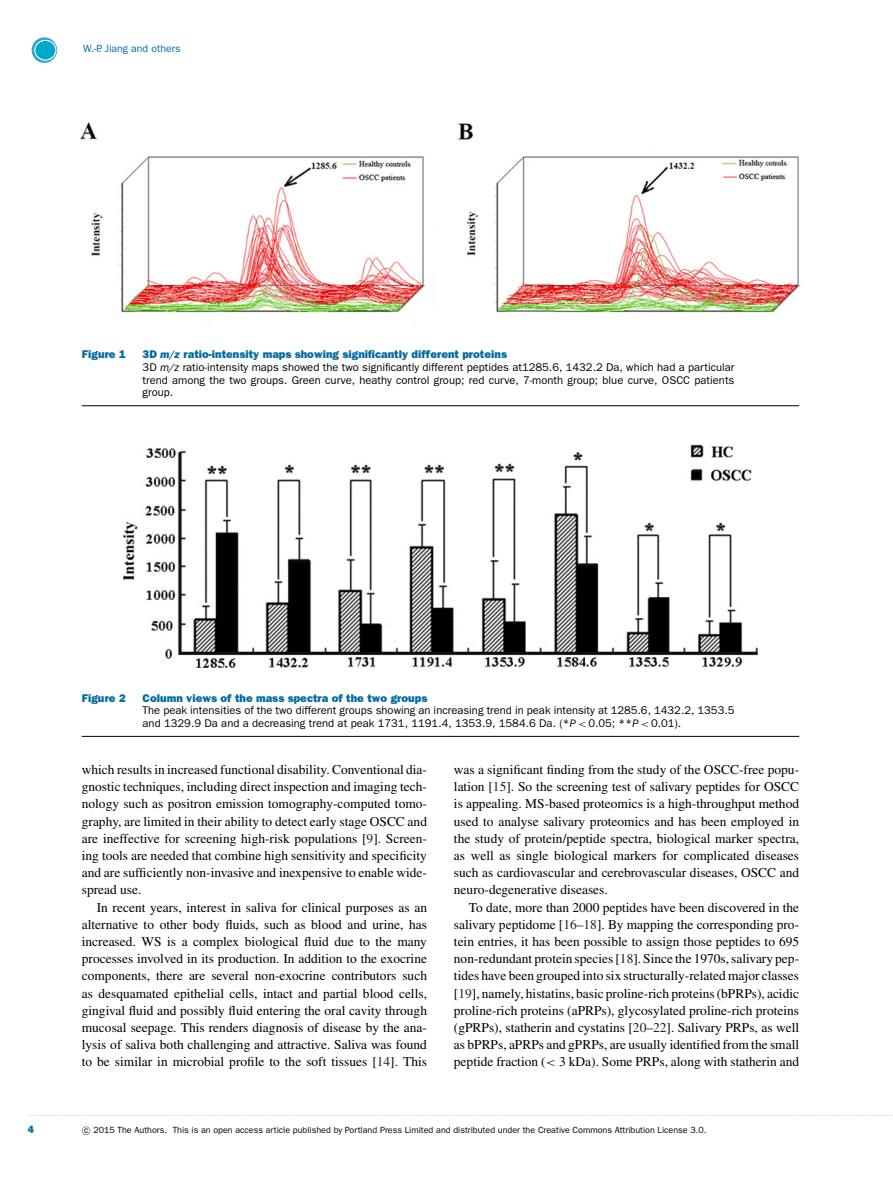
<style>
.page{position:relative;width:893px;height:1183px;background:#fff}
.page>*{position:absolute;margin:0;border:0;box-sizing:border-box;transform-origin:0 0}
.t1{font:13.5px/17.2px "Times";color:#000;text-align:justify}
.t2{font:11.25px/12.8px "Franklin Gothic";color:#000}
.t3{font:800 11.25px "Franklin Gothic";color:#006ca0}
.t4{font:10.5px "Franklin Gothic";color:#006ca0}
.t5{font:800 10.5px "Franklin Gothic";color:#006ca0}
.t6{font:9px "Franklin Gothic";color:#000}
.s1{font-weight:800;color:#006ca0}
.s2{font-weight:800;font-style:italic;color:#006ca0}
.s3{font-style:italic}
.s4{font-family:"RMTMI"}
.s5{color:#231f20}
.s6{font-family:"CMSY10"}
</style>
<div class="page">
<svg style="left:32px;top:37px;width:25px;height:26px"></svg>
<svg style="left:34px;top:39px;width:23px;height:22px"></svg>
<div style="left:35px;top:41px;width:20px;height:18px;background:#00a8cb;border-radius:50%"></div>
<img style="left:80px;top:122px;width:720px;height:202px">
<hr style="left:82px;top:405px;width:717px;height:1px;background:#000">
<img style="left:123px;top:444px;width:635px;height:223px">
<hr style="left:82px;top:735px;width:717px;height:1px;background:#000">
<p class="t4" style="left:83px;top:45px;width:99px">W.-P. Jiang and others</p>
<p class="t3" style="left:82px;top:350px;width:46px">Figure 1</p>
<p class="t2" style="left:143px;top:349px;width:593px"><span class="s1">3D</span> <span class="s2">m/z</span> <span class="s1">ratio-intensity maps showing significantly different proteins<br></span>3D <span class="s3">m/z</span> ratio-intensity maps showed the two significantly different peptides at1285.6, 1432.2 Da, which had a particular trend among the two groups. Green curve, heathy control group; red curve, 7-month group; blue curve, OSCC patients group.</p>
<p class="t3" style="left:82px;top:693px;width:46px">Figure 2</p>
<p class="t3" style="left:143px;top:693px;width:286px">Column views of the mass spectra of the two groups</p>
<p class="t2" style="left:143px;top:704px;width:593px">The peak intensities of the two different groups showing an increasing trend in peak intensity at 1285.6, 1432.2, 1353.5 and 1329.9 Da and a decreasing trend at peak 1731, 1191.4, 1353.9, 1584.6 Da. (*<span class="s3">P</span> <span class="s4">&lt;</span> 0.05; **<span class="s3">P</span> <span class="s4">&lt;</span> 0.01).</p>
<p class="t1" style="left:82px;top:762px;width:347px">which results in increased functional disability. Conventional dia&shy;gnostic techniques, including direct inspection and imaging tech&shy;nology such as positron emission tomography-computed tomo&shy;graphy, are limited in their ability to detect early stage OSCC and are ineffective for screening high-risk populations [<span class="s5">9</span>]. Screen&shy;ing tools are needed that combine high sensitivity and specificity and are sufficiently non-invasive and inexpensive to enable wide&shy;spread use.</p>
<p class="t1" style="left:82px;top:899px;width:347px;text-indent:15px">In recent years, interest in saliva for clinical purposes as an alternative to other body fluids, such as blood and urine, has increased. WS is a complex biological fluid due to the many processes involved in its production. In addition to the exocrine components, there are several non-exocrine contributors such as desquamated epithelial cells, intact and partial blood cells, gingival fluid and possibly fluid entering the oral cavity through mucosal seepage. This renders diagnosis of disease by the ana&shy;lysis of saliva both challenging and attractive. Saliva was found to be similar in microbial profile to the soft tissues [<span class="s5">14</span>]. This</p>
<p class="t1" style="left:454px;top:762px;width:347px">was a significant finding from the study of the OSCC-free popu&shy;lation [<span class="s5">15</span>]. So the screening test of salivary peptides for OSCC is appealing. MS-based proteomics is a high-throughput method used to analyse salivary proteomics and has been employed in the study of protein/peptide spectra, biological marker spectra, as well as single biological markers for complicated diseases such as cardiovascular and cerebrovascular diseases, OSCC and neuro-degenerative diseases.</p>
<p class="t1" style="left:454px;top:899px;width:347px;text-indent:15px">To date, more than 2000 peptides have been discovered in the salivary peptidome [<span class="s5">16</span>–<span class="s5">18</span>]. By mapping the corresponding pro&shy;tein entries, it has been possible to assign those peptides to 695 non-redundant protein species [<span class="s5">18</span>]. Since the 1970s, salivary pep&shy;tides have been grouped into six structurally-related major classes [<span class="s5">19</span>], namely, histatins, basic proline-rich proteins (bPRPs), acidic proline-rich proteins (aPRPs), glycosylated proline-rich proteins (gPRPs), statherin and cystatins [<span class="s5">20</span>–<span class="s5">22</span>]. Salivary PRPs, as well as bPRPs, aPRPs and gPRPs, are usually identified from the small peptide fraction (<span class="s4">&lt;</span> 3 kDa). Some PRPs, along with statherin and</p>
<p class="t5" style="left:28px;top:1125px;width:8px">4</p>
<p class="t6" style="left:82px;top:1126px;width:626px"><span class="s6">-</span>c 2015 The Authors. This is an open access article published by Portland Press Limited and distributed under the Creative Commons Attribution License 3.0.</p>
</div>
